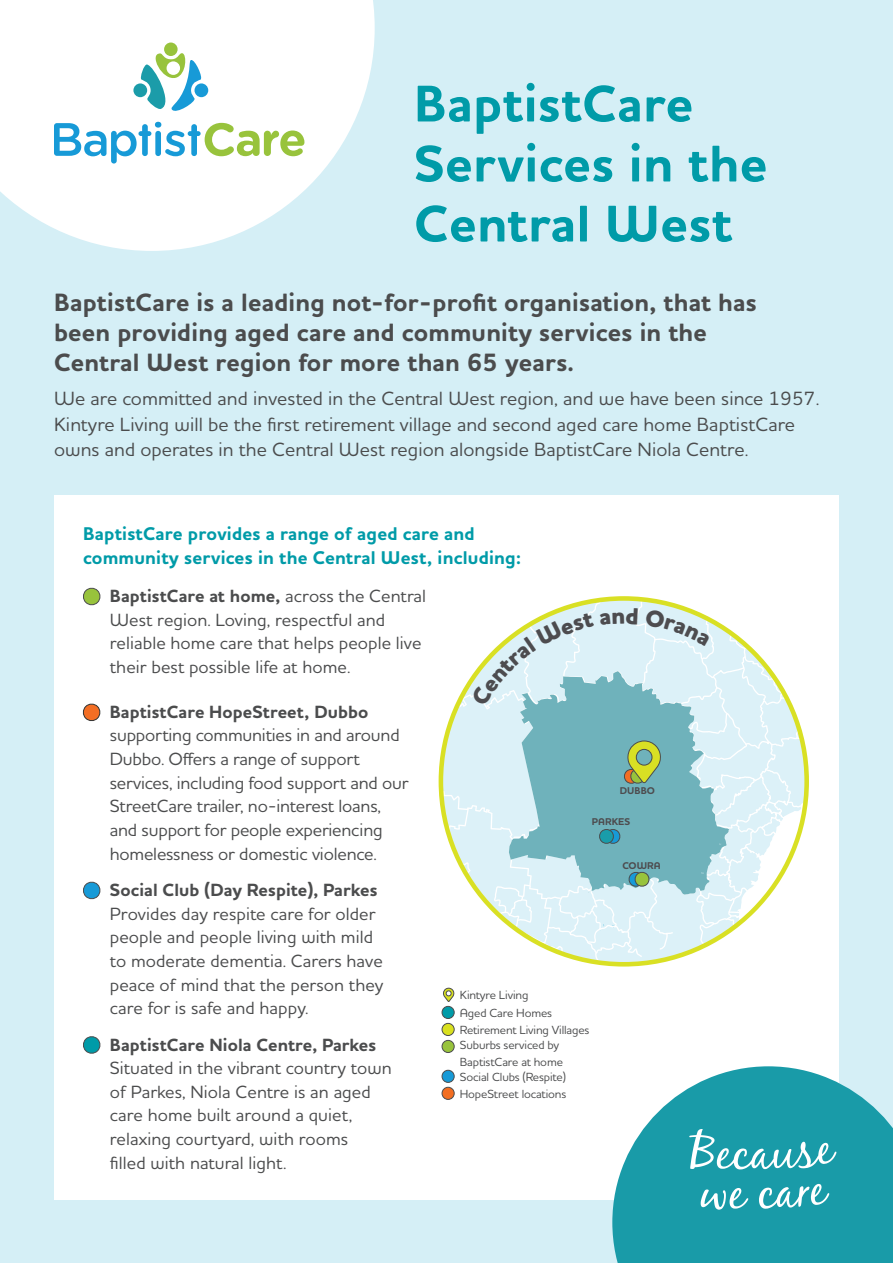
<style>
.page{position:relative;width:893px;height:1263px;background:#d5eff6}
.page>*{position:absolute;margin:0;border:0;box-sizing:border-box;transform-origin:0 0}
.BaptistCare_Heading{font:700 52.5px/60px "Houschka Pro";letter-spacing:.01em;color:#009ba8}
.Body_2021{font:700 25.5px/30px "Houschka Pro";letter-spacing:.01em;color:#4b4c4d}
.Body_2021-2{font:500 19.5px/25.5px "Houschka Pro";letter-spacing:.005em;color:#4b4c4d}
.Body_2021-3{font:700 18.75px/23.7px "Houschka Pro";letter-spacing:.01em;color:#009ba8}
.Body_2021-4{font:500 18px/23.5px "Houschka Pro";letter-spacing:.005em;color:#4b4c4d}
.t1{font:500 12px/16.5px "Houschka Pro";letter-spacing:-.01em;color:#4b4c4d}
.t2{font:700 10.05px "Houschka Pro";color:#4d4c4f}
.s1{font-weight:700}
</style>
<div class="page">
<svg style="left:0;top:0;width:375px;height:251px;fill:#fff"></svg>
<div style="left:54px;top:495px;width:784px;height:704px;background:#fff"></div>
<svg style="left:612px;top:1066px;width:281px;height:197px;fill:#199ba8"></svg>
<svg style="left:701px;top:1188px;width:47px;height:22px"></svg>
<svg style="left:689px;top:1129px;width:147px;height:40px;background:#49afba"></svg>
<svg style="left:759px;top:1184px;width:70px;height:25px;background:#5cb8c1"></svg>
<div style="left:195px;top:83px;width:13px;height:14px;background:#179ad7;border-radius:50%"></div>
<div style="left:133px;top:83px;width:14px;height:14px;background:#1b9ca9;border-radius:50%"></div>
<svg style="left:140px;top:53px;width:64px;height:62px;background:#aad8d8"></svg>
<div style="left:164px;top:43px;width:14px;height:13px;background:#98c33c;border-radius:50%"></div>
<svg style="left:54px;top:122px;width:250px;height:42px;background:#c0e1db"></svg>
<svg style="left:83px;top:587px;width:18px;height:19px"></svg>
<svg style="left:82px;top:703px;width:19px;height:18px"></svg>
<svg style="left:83px;top:881px;width:18px;height:18px"></svg>
<svg style="left:83px;top:1036px;width:18px;height:18px"></svg>
<svg style="left:443px;top:987px;width:11px;height:15px"></svg>
<div style="left:442px;top:1006px;width:12px;height:12px;background:#009ba8;border-radius:50%"></div>
<div style="left:442px;top:1006px;width:12px;height:13px;border:1px solid #4b4c4d;border-radius:50%"></div>
<div style="left:442px;top:1023px;width:12px;height:12px;background:#d9e01f;border-radius:50%"></div>
<div style="left:442px;top:1023px;width:12px;height:13px;border:1px solid #4b4c4d;border-radius:50%"></div>
<div style="left:442px;top:1040px;width:12px;height:12px;background:#98c33c;border-radius:50%"></div>
<div style="left:442px;top:1040px;width:12px;height:13px;border:1px solid #4b4c4d;border-radius:50%"></div>
<div style="left:442px;top:1070px;width:12px;height:12px;background:#179ad7;border-radius:50%"></div>
<div style="left:442px;top:1070px;width:12px;height:13px;border:1px solid #4b4c4d;border-radius:50%"></div>
<div style="left:442px;top:1087px;width:12px;height:12px;background:#f36e21;border-radius:50%"></div>
<div style="left:442px;top:1087px;width:12px;height:13px;border:1px solid #4b4c4d;border-radius:50%"></div>
<svg style="left:442px;top:597px;width:367px;height:366px"></svg>
<p class="BaptistCare_Heading" style="left:414px;top:75px;width:355px">BaptistCare<br>Services in the<br>Central West</p>
<p class="Body_2021" style="left:54px;top:288px;width:704px">BaptistCare is a leading not-for-profit organisation, that has been providing aged care and community services in the<br>Central West region for more than 65 years.</p>
<p class="Body_2021-2" style="left:54px;top:386px;width:767px">We are committed and invested in the Central West region, and we have been since 1957.<br>Kintyre Living will be the first retirement village and second aged care home BaptistCare owns and operates in the Central West region alongside BaptistCare Niola Centre.</p>
<p class="Body_2021-3" style="left:83px;top:522px;width:439px">BaptistCare provides a range of aged care and community services in the Central West, including:</p>
<p class="Body_2021-4" style="left:110px;top:584px;width:318px"><span class="s1">BaptistCare at home,</span> across the Central West region. Loving, respectful and reliable home care that helps people live their best possible life at home.</p>
<p class="Body_2021-4" style="left:110px;top:699px;width:300px"><span class="s1">BaptistCare HopeStreet, Dubbo </span>supporting communities in and around Dubbo. Offers a range of support services, including food support and our StreetCare trailer, no-interest loans, and support for people experiencing homelessness or domestic violence.</p>
<p class="Body_2021-4" style="left:110px;top:878px;width:275px"><span class="s1">Social Club (Day Respite), Parkes<br></span>Provides day respite care for older people and people living with mild to moderate dementia. Carers have peace of mind that the person they care for is safe and happy.</p>
<p class="Body_2021-4" style="left:110px;top:1032px;width:283px"><span class="s1">BaptistCare Niola Centre, Parkes<br></span>Situated in the vibrant country town of Parkes, Niola Centre is an aged care home built around a quiet, relaxing courtyard, with rooms<br>filled with natural light.</p>
<p class="t2" style="left:620px;top:784px;width:37px">DUBBO</p>
<p class="t2" style="left:592px;top:815px;width:40px">PARKES</p>
<p class="t2" style="left:622px;top:859px;width:40px">COWRA</p>
<p class="t1" style="left:460px;top:987px;width:70px">Kintyre Living</p>
<p class="t1" style="left:460px;top:1004px;width:94px">Aged Care Homes</p>
<p class="t1" style="left:460px;top:1021px;width:131px">Retirement Living Villages</p>
<p class="t1" style="left:460px;top:1036px;width:105px">Suburbs serviced by<br>BaptistCare at home</p>
<p class="t1" style="left:460px;top:1068px;width:108px">Social Clubs (Respite)</p>
<p class="t1" style="left:460px;top:1085px;width:108px">HopeStreet locations</p>
</div>
